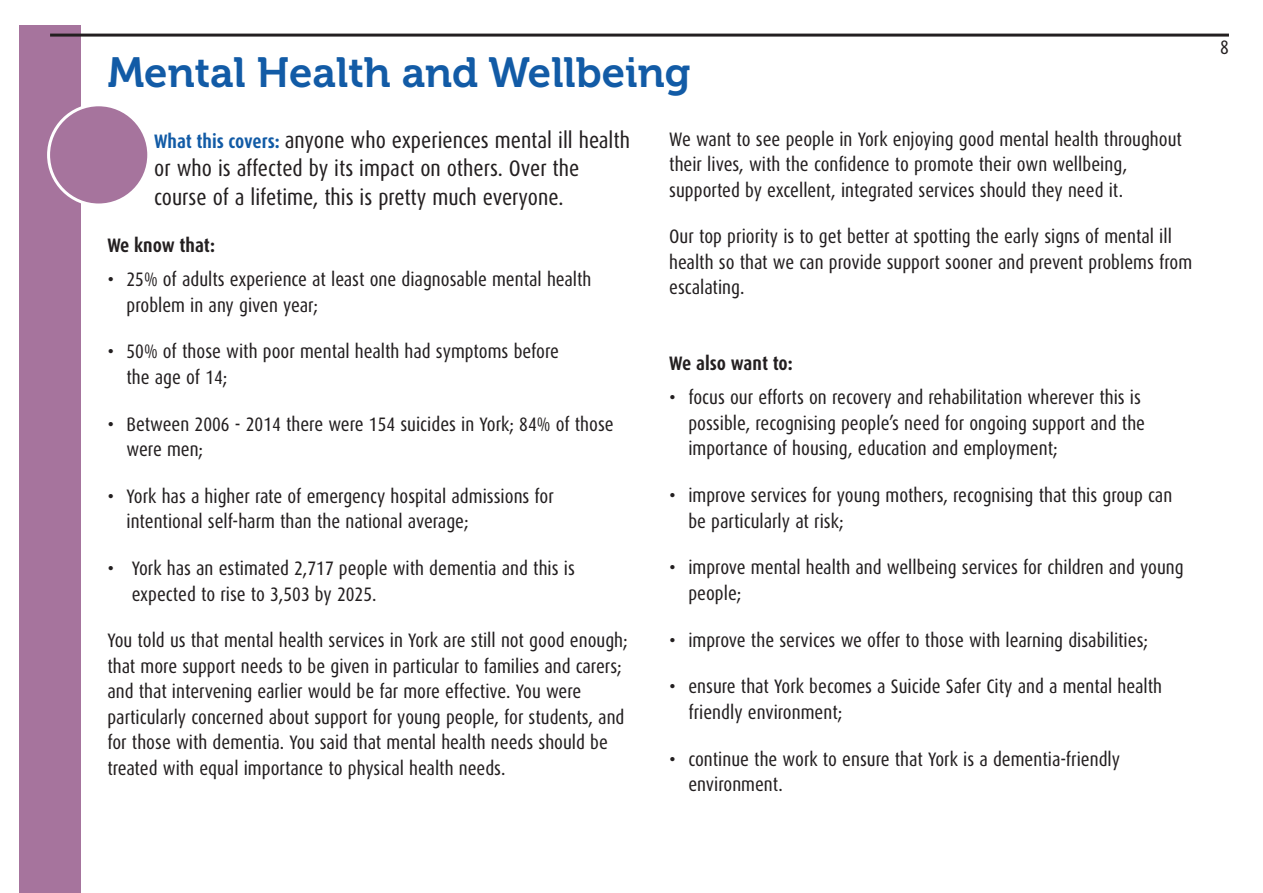
<style>
.page{position:relative;width:1263px;height:893px;background:#fff}
.page>*{position:absolute;margin:0;border:0;box-sizing:border-box;transform-origin:0 0}
.t1{font:42px "Museo 700";color:#125ba6}
.t2{font:22.5px/28.5px "Dax Condensed";color:#231f20}
.t3{font:19.5px/25.5px "Dax Condensed";color:#231f20}
.t4{font:700 19.5px "Dax Condensed";color:#231f20}
.s1{font-weight:700;font-size:19.5px;color:#125ba6}
</style>
<div class="page">
<div style="left:19px;top:26px;width:62px;height:867px;background:#a6749d"></div>
<hr style="left:50px;top:34px;width:1179px;height:3px;background:#231f20">
<div style="left:49px;top:105px;width:100px;height:100px;background:#a6749d;border-radius:50%"></div>
<div style="left:47px;top:103px;width:103px;height:103px;border:3px solid #fff;border-radius:50%"></div>
<h1 class="t1" style="left:108px;top:49px;width:584px">Mental Health and Wellbeing</h1>
<p class="t2" style="left:154px;top:126px;width:477px"><span class="s1">What this covers:</span> anyone who experiences mental ill health or who is affected by its impact on others. Over the course of a lifetime, this is pretty much everyone.</p>
<p class="t4" style="left:107px;top:234px;width:109px">We know that:</p>
<p class="t3" style="left:126px;top:267px;width:466px;text-indent:-19px">• 25% of adults experience at least one diagnosable mental health problem in any given year;</p>
<p class="t3" style="left:126px;top:339px;width:434px;text-indent:-19px">• 50% of those with poor mental health had symptoms before the age of 14;</p>
<p class="t3" style="left:126px;top:411px;width:489px;text-indent:-19px">• Between 2006 - 2014 there were 154 suicides in York; 84% of those were men;</p>
<p class="t3" style="left:126px;top:484px;width:429px;text-indent:-19px">• York has a higher rate of emergency hospital admissions for intentional self-harm than the national average;</p>
<p class="t3" style="left:132px;top:556px;width:445px;text-indent:-24px">• York has an estimated 2,717 people with dementia and this is expected to rise to 3,503 by 2025.</p>
<p class="t3" style="left:107px;top:628px;width:522px">You told us that mental health services in York are still not good enough; that more support needs to be given in particular to families and carers; and that intervening earlier would be far more effective. You were particularly concerned about support for young people, for students, and for those with dementia. You said that mental health needs should be treated with equal importance to physical health needs.</p>
<p class="t3" style="left:669px;top:126px;width:514px">We want to see people in York enjoying good mental health throughout their lives, with the confidence to promote their own wellbeing, supported by excellent, integrated services should they need it.</p>
<p class="t3" style="left:669px;top:224px;width:524px">Our top priority is to get better at spotting the early signs of mental ill health so that we can provide support sooner and prevent problems from escalating.</p>
<p class="t4" style="left:669px;top:352px;width:125px">We also want to:</p>
<p class="t3" style="left:688px;top:385px;width:458px;text-indent:-19px">• focus our efforts on recovery and rehabilitation wherever this is possible, recognising people’s need for ongoing support and the importance of housing, education and employment;</p>
<p class="t3" style="left:688px;top:483px;width:485px;text-indent:-19px">• improve services for young mothers, recognising that this group can be particularly at risk;</p>
<p class="t3" style="left:688px;top:555px;width:497px;text-indent:-19px">• improve mental health and wellbeing services for children and young people;</p>
<p class="t3" style="left:669px;top:627px;width:480px">• improve the services we offer to those with learning disabilities;</p>
<p class="t3" style="left:688px;top:674px;width:475px;text-indent:-19px">• ensure that York becomes a Suicide Safer City and a mental health friendly environment;</p>
<p class="t3" style="left:688px;top:746px;width:433px;text-indent:-19px">• continue the work to ensure that York is a dementia-friendly environment.</p>
<p class="t3" style="left:1220px;top:35px;width:10px">8</p>
</div>
